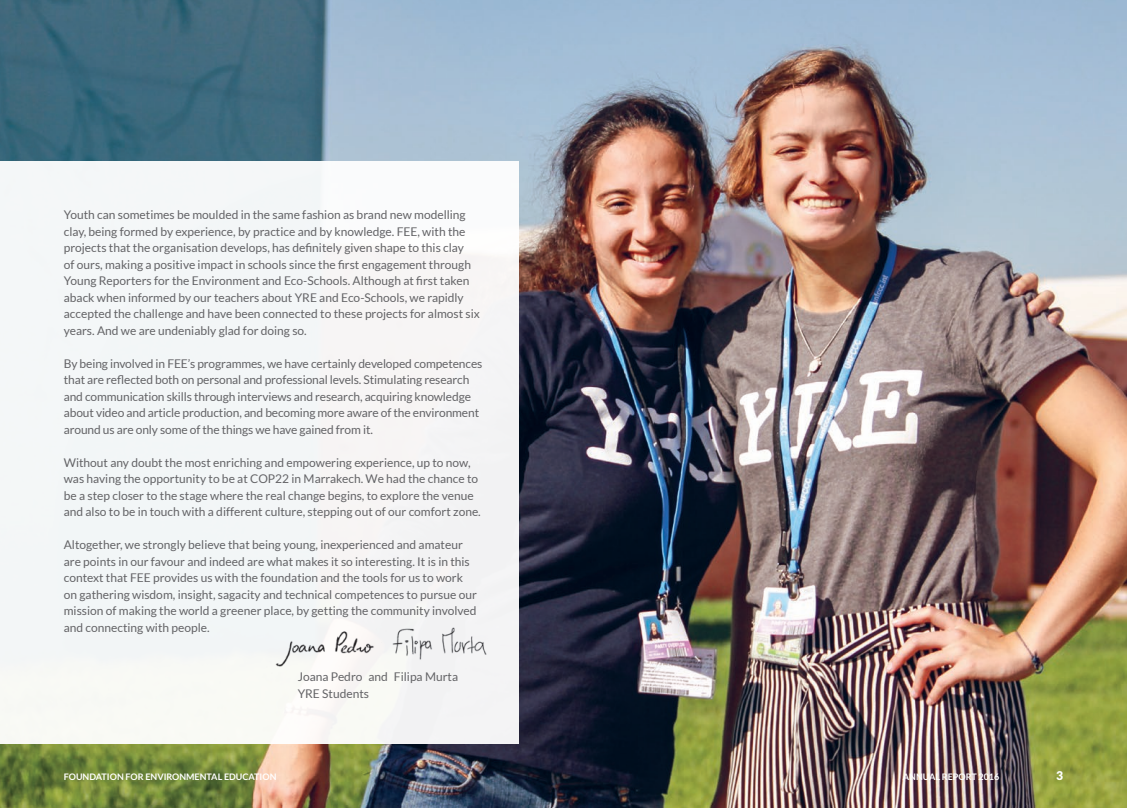
<style>
.page{position:relative;width:1127px;height:808px;background:#fff}
.page>*{position:absolute;margin:0;border:0;box-sizing:border-box;transform-origin:0 0}
.t1{font:12px/16.5px "Lato";color:#636366}
.t2{font:900 12px "Lato";color:#fff}
.t3{font:700 9px "Lato";color:#fff}
</style>
<div class="page">
<img style="left:0;top:0;width:1127px;height:808px">
<div style="left:0;top:162px;width:519px;height:582px;background:#f4f6f7"></div>
<img style="left:275px;top:631px;width:99px;height:36px">
<img style="left:392px;top:627px;width:95px;height:33px">
<p class="t1" style="left:64px;top:206px;width:418px">Youth can sometimes be moulded in the same fashion as brand new modelling clay, being formed by experience, by practice and by knowledge. FEE, with the projects that the organisation develops, has definitely given shape to this clay<br>of ours, making a positive impact in schools since the first engagement through Young Reporters for the Environment and Eco-Schools. Although at first taken aback when informed by our teachers about YRE and Eco-Schools, we rapidly accepted the challenge and have been connected to these projects for almost six years. And we are undeniably glad for doing so.</p>
<p class="t1" style="left:64px;top:355px;width:420px">By being involved in FEE’s programmes, we have certainly developed competences that are reflected both on personal and professional levels. Stimulating research and communication skills through interviews and research, acquiring knowledge about video and article production, and becoming more aware of the environment around us are only some of the things we have gained from it.</p>
<p class="t1" style="left:64px;top:454px;width:418px">Without any doubt the most enriching and empowering experience, up to now, was having the opportunity to be at COP22 in Marrakech. We had the chance to be a step closer to the stage where the real change begins, to explore the venue and also to be in touch with a different culture, stepping out of our comfort zone.</p>
<p class="t1" style="left:64px;top:536px;width:414px">Altogether, we strongly believe that being young, inexperienced and amateur are points in our favour and indeed are what makes it so interesting. It is in this context that FEE provides us with the foundation and the tools for us to work on gathering wisdom, insight, sagacity and technical competences to pursue our mission of making the world a greener place, by getting the community involved and connecting with people.</p>
<p class="t1" style="left:298px;top:668px;width:162px">Joana Pedro and Filipa Murta<br>YRE Students</p>
<p class="t3" style="left:64px;top:771px;width:214px">FOUNDATION FOR ENVIRONMENTAL EDUCATION</p>
<p class="t3" style="left:903px;top:771px;width:98px">ANNUAL REPORT 2016</p>
<p class="t2" style="left:1056px;top:769px;width:8px">3</p>
</div>
